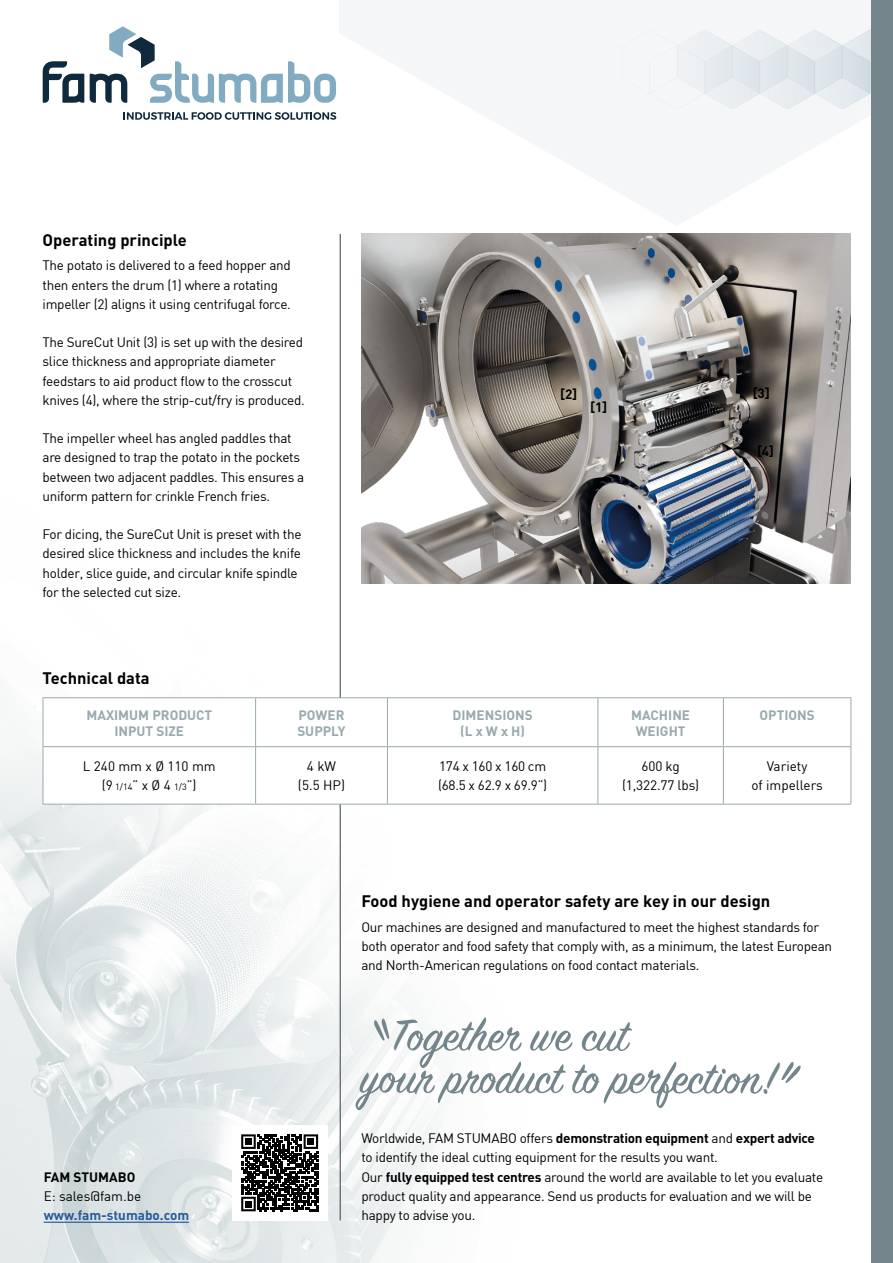
<style>
.page{position:relative;width:893px;height:1263px;background:#fff}
.page>*{position:absolute;margin:0;border:0;box-sizing:border-box;transform-origin:0 0}
.t1{font:84.6px "Sign Painter House Script";color:#74868b}
.t2{font:49.35px "Sign Painter House Script";color:#74868b}
.Titel{font:700 16.5px "DIN";color:#000}
.Txt{font:13.5px/19.2px "DIN";letter-spacing:-.02em;color:#000}
.t3{font:700 13.5px/16.5px "DIN";color:#99a9ad;text-align:center}
.Txt-2{font:13.5px/19.2px "DIN";color:#000;text-align:center}
.Paragraph_Style_1{font:13.5px "DIN";color:#000}
.t4{font:700 13.5px "DIN";color:#000}
.t5{font:700 13.5px "DIN";color:#275b9b}
.s1{font-size:9px}
.s2{font-size:84.6px}
.s3{font-weight:700}
</style>
<div class="page">
<img style="left:0;top:69px;width:872px;height:1194px">
<svg style="left:339px;top:0;width:533px;height:226px;fill:#f4f6f7"></svg>
<img style="left:594px;top:27px;width:278px;height:81px">
<div style="left:872px;top:0;width:21px;height:1263px;background:#74868b"></div>
<hr style="left:340px;top:234px;width:1px;height:986px;background:#343e47">
<div style="left:232px;top:1125px;width:95px;height:95px;background:#fff"></div>
<hr style="left:44px;top:1222px;width:145px;height:1px;background:#275b9b">
<svg style="left:43px;top:61px;width:41px;height:42px"></svg>
<svg style="left:90px;top:26px;width:246px;height:77px"></svg>
<svg style="left:124px;top:112px;width:212px;height:8px"></svg>
<svg style="left:355px;top:1017px;width:408px;height:93px"></svg>
<img style="left:361px;top:234px;width:489px;height:349px">
<svg style="left:241px;top:1134px;width:77px;height:77px"></svg>
<div style="left:245px;top:1138px;width:7px;height:7px;background:#000"></div>
<div style="left:308px;top:1138px;width:6px;height:7px;background:#000"></div>
<div style="left:245px;top:1201px;width:7px;height:6px;background:#000"></div>
<svg style="left:44px;top:698px;width:806px;height:106px"></svg>
<hr style="left:43px;top:697px;width:213px;height:1px;background:#99a9ad">
<hr style="left:43px;top:698px;width:1px;height:48px;background:#99a9ad">
<hr style="left:256px;top:697px;width:131px;height:1px;background:#99a9ad">
<hr style="left:255px;top:698px;width:1px;height:48px;background:#99a9ad">
<hr style="left:387px;top:697px;width:211px;height:1px;background:#99a9ad">
<hr style="left:387px;top:698px;width:1px;height:48px;background:#99a9ad">
<hr style="left:598px;top:697px;width:125px;height:1px;background:#99a9ad">
<hr style="left:597px;top:698px;width:1px;height:48px;background:#99a9ad">
<hr style="left:723px;top:697px;width:128px;height:1px;background:#99a9ad">
<hr style="left:723px;top:698px;width:1px;height:48px;background:#99a9ad">
<hr style="left:850px;top:698px;width:1px;height:48px;background:#99a9ad">
<hr style="left:43px;top:746px;width:213px;height:1px;background:#99a9ad">
<hr style="left:43px;top:747px;width:1px;height:57px;background:#99a9ad">
<hr style="left:256px;top:746px;width:131px;height:1px;background:#99a9ad">
<hr style="left:255px;top:747px;width:1px;height:57px;background:#99a9ad">
<hr style="left:387px;top:746px;width:211px;height:1px;background:#99a9ad">
<hr style="left:387px;top:747px;width:1px;height:57px;background:#99a9ad">
<hr style="left:598px;top:746px;width:125px;height:1px;background:#99a9ad">
<hr style="left:597px;top:747px;width:1px;height:57px;background:#99a9ad">
<hr style="left:723px;top:746px;width:128px;height:1px;background:#99a9ad">
<hr style="left:723px;top:747px;width:1px;height:57px;background:#99a9ad">
<hr style="left:850px;top:747px;width:1px;height:57px;background:#99a9ad">
<hr style="left:43px;top:804px;width:213px;height:1px;background:#99a9ad">
<hr style="left:256px;top:804px;width:131px;height:1px;background:#99a9ad">
<hr style="left:387px;top:804px;width:211px;height:1px;background:#99a9ad">
<hr style="left:598px;top:804px;width:125px;height:1px;background:#99a9ad">
<hr style="left:723px;top:804px;width:128px;height:1px;background:#99a9ad">
<p class="Titel" style="left:43px;top:229px;width:146px">Operating principle</p>
<p class="Txt" style="left:43px;top:256px;width:250px">The potato is delivered to a feed hopper and then enters the drum (1) where a rotating impeller (2) aligns it using centrifugal force.</p>
<p class="Txt" style="left:43px;top:332px;width:264px">The SureCut Unit (3) is set up with the desired slice thickness and appropriate diameter feedstars to aid product flow to the crosscut knives (4), where the strip-cut/fry is produced.</p>
<p class="Txt" style="left:43px;top:428px;width:263px">The impeller wheel has angled paddles that are designed to trap the potato in the pockets between two adjacent paddles. This ensures a uniform pattern for crinkle French fries.</p>
<p class="Txt" style="left:43px;top:524px;width:261px">For dicing, the SureCut Unit is preset with the desired slice thickness and includes the knife holder, slice guide, and circular knife spindle for the selected cut size.</p>
<p class="Titel" style="left:43px;top:668px;width:109px">Technical data</p>
<p class="t3" style="left:86px;top:706px;width:127px">MAXIMUM PRODUCT<br>INPUT SIZE</p>
<p class="t3" style="left:298px;top:706px;width:48px">POWER</p>
<p class="t3" style="left:297px;top:722px;width:50px">SUPPLY</p>
<p class="Paragraph_Style_1" style="left:83px;top:757px;width:134px">L 240 mm x Ø 110 mm</p>
<p class="Paragraph_Style_1" style="left:102px;top:776px;width:96px">(9 <span class="s1">1/14</span>” x Ø 4 <span class="s1">1/3</span>”)</p>
<p class="Txt" style="left:307px;top:756px;width:31px">4 kW</p>
<p class="Txt" style="left:298px;top:775px;width:49px">(5.5 HP)</p>
<p class="t4" style="left:560px;top:385px;width:18px">[2]</p>
<p class="t4" style="left:753px;top:384px;width:18px">[3]</p>
<p class="t4" style="left:590px;top:398px;width:18px">[1]</p>
<p class="t4" style="left:757px;top:442px;width:18px">[4]</p>
<p class="t3" style="left:453px;top:706px;width:82px">DIMENSIONS (L x W x H)</p>
<p class="t3" style="left:631px;top:706px;width:60px">MACHINE<br>WEIGHT</p>
<p class="t3" style="left:759px;top:706px;width:57px">OPTIONS</p>
<p class="Txt" style="left:439px;top:756px;width:109px">174 x 160 x 160 cm</p>
<p class="Txt" style="left:438px;top:775px;width:111px">(68.5 x 62.9 x 69.9”)</p>
<p class="Txt" style="left:642px;top:756px;width:40px">600 kg</p>
<p class="Txt" style="left:622px;top:775px;width:79px">(1,322.77 lbs)</p>
<p class="Txt-2" style="left:751px;top:756px;width:73px">Variety<br>of impellers</p>
<p class="t4" style="left:44px;top:1168px;width:93px">FAM STUMABO</p>
<p class="Txt-2" style="left:44px;top:1186px;width:99px">E: sales@fam.be</p>
<p class="t5" style="left:44px;top:1207px;width:147px">www.fam-stumabo.com</p>
<p class="Titel" style="left:361px;top:890px;width:410px">Food hygiene and operator safety are key in our design</p>
<p class="Txt" style="left:361px;top:917px;width:472px">Our machines are designed and manufactured to meet the highest standards for both operator and food safety that comply with, as a minimum, the latest European and North-American regulations on food contact materials.</p>
<h1 class="t1" style="left:361px;top:995px;width:53px">“<sup>T</sup></h1>
<h2 class="t2" style="left:761px;top:1048px;width:37px">!<span class="s2">”</span></h2>
<p class="Txt" style="left:361px;top:1128px;width:463px">Worldwide, FAM STUMABO offers <span class="s3">demonstration equipment</span> and <span class="s3">expert advice </span>to identify the ideal cutting equipment for the results you want.<br>Our <span class="s3">fully equipped test centres</span> around the world are available to let you evaluate product quality and appearance. Send us products for evaluation and we will be happy to advise you.</p>
</div>
